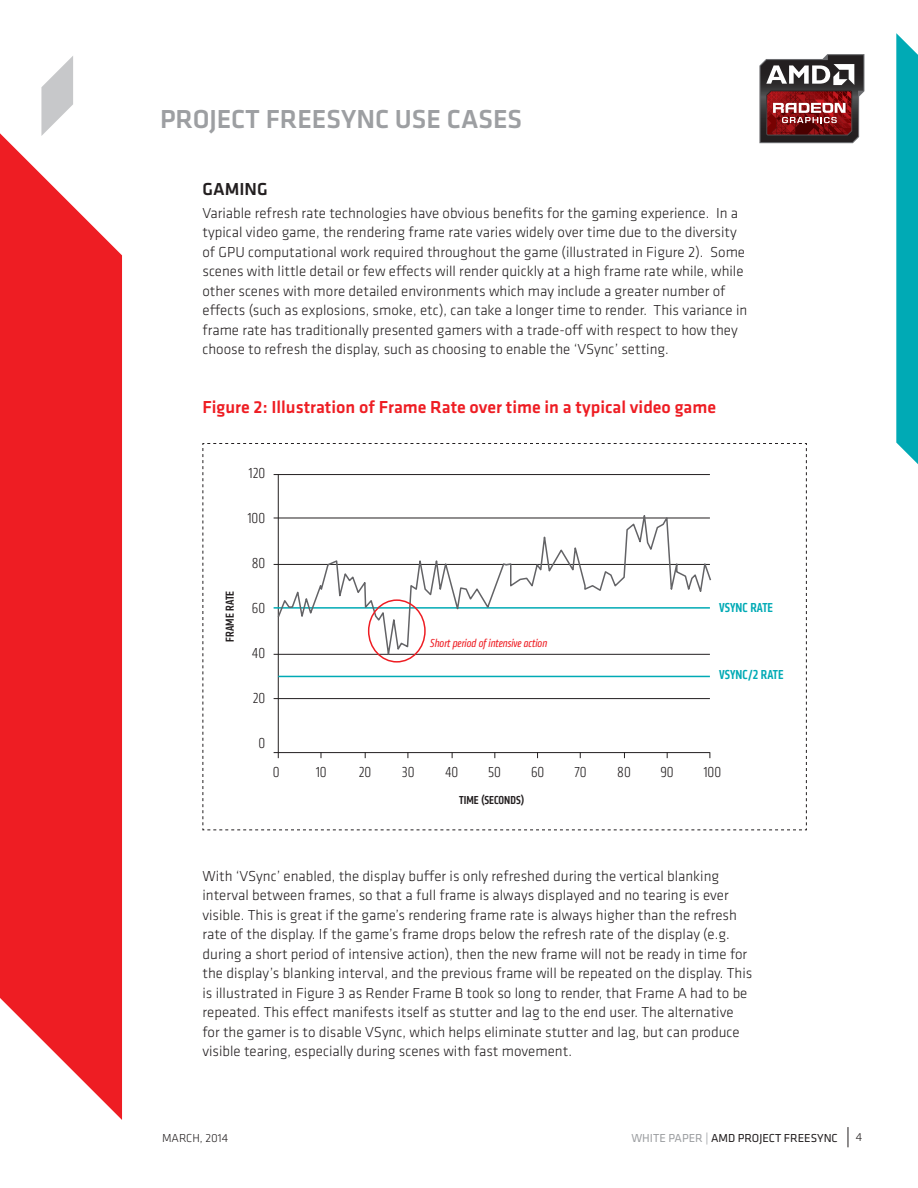
<style>
.page{position:relative;width:918px;height:1188px;background:#fff}
.page>*{position:absolute;margin:0;border:0;box-sizing:border-box;transform-origin:0 0}
.Main_Headers{font:500 27px "Klavika";color:#9d9fa2}
.Figure_Callout{font:500 18px "Klavika";color:#ee1d23}
.Body_Copy_Subhead{font:500 18px "Klavika";color:#231f20}
.t1{font:300 15px/19.5px "Klavika";color:#231f20}
.Table_Cell_text{font:300 condensed 15px "Klavika";color:#231f20}
.Figure_Callout-2{font:500 condensed 13.5px "Klavika";color:#00aab5}
.t2{font:12px "Klavika";color:#231f20}
.Table_Cell_text-2{font:italic condensed 12px "Klavika";color:#ee1d23}
.Table_Cell_text-3{font:500 condensed 12px "Klavika";color:#231f20}
.t3{font:300 12px "Klavika";color:#231f20}
.s1{color:#9d9fa2}
</style>
<div class="page">
<svg style="left:848px;top:1127px;width:1px;height:20px"></svg>
<svg style="left:0;top:133px;width:122px;height:987px;background:#f0383e"></svg>
<svg style="left:41px;top:56px;width:32px;height:80px"></svg>
<svg style="left:896px;top:33px;width:22px;height:431px;background:#13b0ba"></svg>
<svg style="left:759px;top:54px;width:105px;height:89px"></svg>
<svg style="left:202px;top:443px;width:605px;height:388px"></svg>
<p class="Main_Headers" style="left:160px;top:101px;width:364px">PROJECT FREESYNC USE CASES</p>
<p class="Body_Copy_Subhead" style="left:202px;top:177px;width:67px">GAMING</p>
<p class="t1" style="left:202px;top:203px;width:546px">Variable refresh rate technologies have obvious benefits for the gaming experience. In a typical video game, the rendering frame rate varies widely over time due to the diversity of GPU computational work required throughout the game (illustrated in Figure 2). Some scenes with little detail or few effects will render quickly at a high frame rate while, while other scenes with more detailed environments which may include a greater number of effects (such as explosions, smoke, etc), can take a longer time to render. This variance in frame rate has traditionally presented gamers with a trade-off with respect to how they choose to refresh the display, such as choosing to enable the ‘VSync’ setting.</p>
<p class="Figure_Callout" style="left:202px;top:395px;width:515px">Figure 2: Illustration of Frame Rate over time in a typical video game</p>
<p class="Table_Cell_text-3" style="left:222px;top:642px;width:52px;rotate:-90deg">FRAME RATE</p>
<p class="Table_Cell_text" style="left:249px;top:465px;width:18px">120</p>
<p class="Table_Cell_text" style="left:248px;top:510px;width:19px">100</p>
<p class="Table_Cell_text" style="left:252px;top:555px;width:15px">80</p>
<p class="Table_Cell_text" style="left:252px;top:600px;width:15px">60</p>
<p class="Table_Cell_text" style="left:252px;top:645px;width:15px">40</p>
<p class="Table_Cell_text" style="left:253px;top:690px;width:14px">20</p>
<p class="Table_Cell_text" style="left:258px;top:735px;width:8px">0</p>
<p class="Table_Cell_text-2" style="left:430px;top:636px;width:118px">Short period of intensive action</p>
<p class="Figure_Callout-2" style="left:719px;top:599px;width:55px">VSYNC RATE</p>
<p class="Figure_Callout-2" style="left:719px;top:666px;width:66px">VSYNC/2 RATE</p>
<p class="Table_Cell_text" style="left:273px;top:764px;width:8px">0</p>
<p class="Table_Cell_text" style="left:316px;top:764px;width:12px">10</p>
<p class="Table_Cell_text" style="left:359px;top:764px;width:14px">20</p>
<p class="Table_Cell_text" style="left:402px;top:764px;width:14px">30</p>
<p class="Table_Cell_text" style="left:445px;top:764px;width:15px">40</p>
<p class="Table_Cell_text" style="left:488px;top:764px;width:14px">50</p>
<p class="Table_Cell_text" style="left:531px;top:764px;width:15px">60</p>
<p class="Table_Cell_text" style="left:574px;top:764px;width:14px">70</p>
<p class="Table_Cell_text" style="left:617px;top:764px;width:15px">80</p>
<p class="Table_Cell_text" style="left:660px;top:764px;width:15px">90</p>
<p class="Table_Cell_text" style="left:703px;top:764px;width:19px">100</p>
<p class="Table_Cell_text-3" style="left:459px;top:792px;width:67px">TIME (SECONDS)</p>
<p class="t1" style="left:202px;top:866px;width:551px">With ‘VSync’ enabled, the display buffer is only refreshed during the vertical blanking interval between frames, so that a full frame is always displayed and no tearing is ever visible. This is great if the game’s rendering frame rate is always higher than the refresh rate of the display. If the game’s frame drops below the refresh rate of the display (e.g. during a short period of intensive action), then the new frame will not be ready in time for the display’s blanking interval, and the previous frame will be repeated on the display. This is illustrated in Figure 3 as Render Frame B took so long to render, that Frame A had to be repeated. This effect manifests itself as stutter and lag to the end user. The alternative for the gamer is to disable VSync, which helps eliminate stutter and lag, but can produce visible tearing, especially during scenes with fast movement.</p>
<p class="t3" style="left:162px;top:1130px;width:68px">MARCH, 2014</p>
<p class="t2" style="left:631px;top:1130px;width:208px"><span class="s1">WHITE PAPER |</span> AMD PROJECT FREESYNC</p>
<p class="t3" style="left:856px;top:1130px;width:8px">4</p>
</div>
